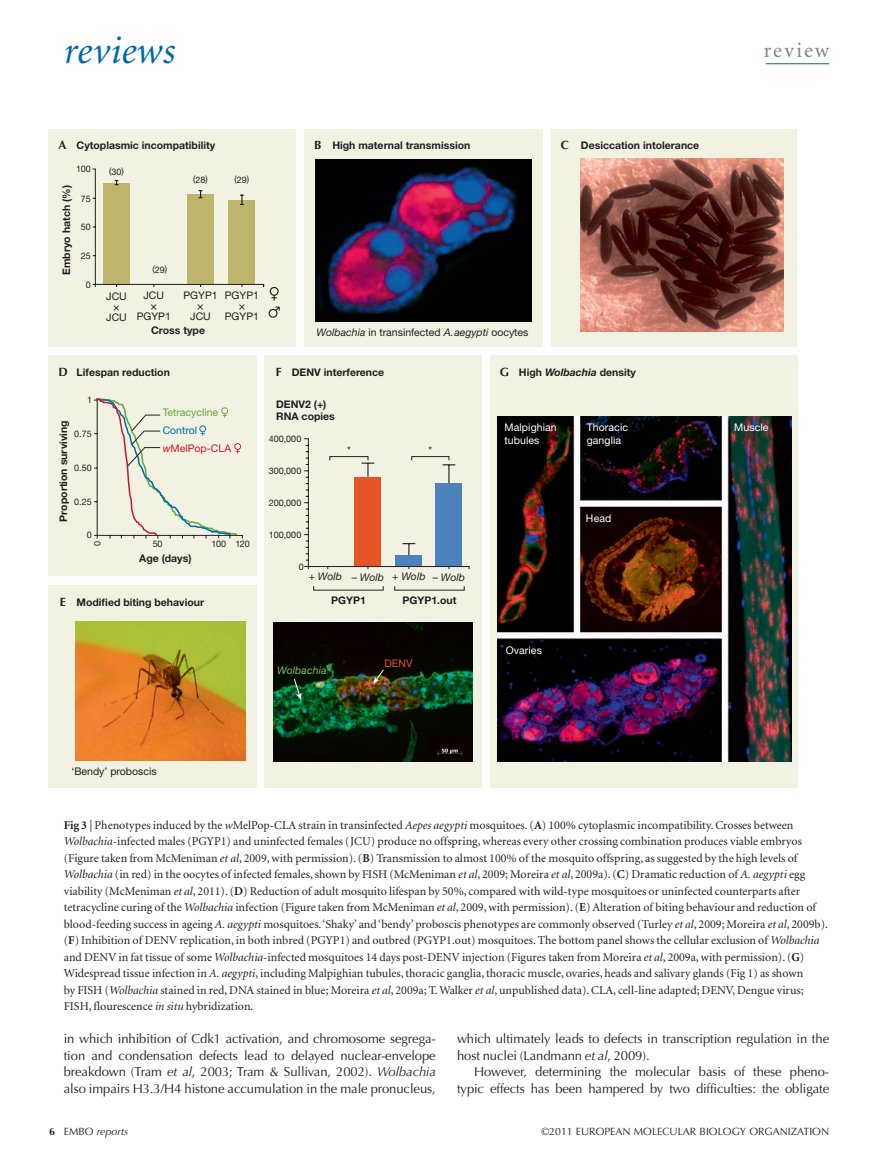
<style>
.page{position:relative;width:893px;height:1174px;background:#fff}
.page>*{position:absolute;margin:0;border:0;box-sizing:border-box;transform-origin:0 0}
.t1{font:italic 39px "Minion";letter-spacing:.01em;color:#0069ab}
.t2{font:21px "Minion";letter-spacing:.1em;color:#808285}
.Body_indent{font:13.05px/16.5px "Optima";letter-spacing:-.005em;color:#231f20;text-align:justify}
.Figure_caption{font:12px/16.5px "Minion";color:#231f20}
.t3{font:700 12px "Optima";color:#231f20}
.t4{font:12px "Helvetica Neue LT Std";color:#231f20}
.t5{font:700 10.5px/12.1px "Helvetica Neue LT Std";color:#231f20}
.t6{font:10.5px "Helvetica Neue LT Std";color:#231f20}
.t7{font:10.5px/12.8px "Helvetica Neue LT Std";letter-spacing:.01em;color:#fff}
.t8{font:10.5px "Optima";color:#231f20}
.t9{font:10.5px/18px "Helvetica Neue LT Std";color:#61a73a}
.t10{font:italic 10.5px "Helvetica Neue LT Std";color:#231f20}
.t11{font:italic 10.5px "Optima";color:#231f20}
.t12{font:italic 10.5px "Helvetica Neue LT Std";letter-spacing:.01em;color:#85b863}
.t13{font:10.5px "Helvetica Neue LT Std";color:#e55526}
.t14{font:9px "Helvetica Neue LT Std";color:#231f20}
.s1{color:#0069ab}
.s2{font-style:italic;color:#cd152c}
.s3{color:#cd152c}
.s4{font-style:italic}
.s5{font-style:normal}
.s6{font-weight:700}
.s7{font-weight:700;font-style:normal}
</style>
<div class="page">
<hr style="left:766px;top:63px;width:63px;height:1px;background:#0069ab">
<div style="left:490px;top:355px;width:307px;height:432px;background:#f2f2e3"></div>
<div style="left:265px;top:355px;width:217px;height:432px;background:#f2f2e3"></div>
<div style="left:551px;top:129px;width:246px;height:217px;background:#f2f2e3"></div>
<div style="left:305px;top:129px;width:238px;height:217px;background:#f2f2e3"></div>
<div style="left:49px;top:129px;width:247px;height:217px;background:#f2f2e3"></div>
<div style="left:49px;top:355px;width:208px;height:221px;background:#f2f2e3"></div>
<div style="left:49px;top:585px;width:208px;height:202px;background:#f2f2e3"></div>
<img style="left:274px;top:623px;width:199px;height:138px">
<img style="left:498px;top:417px;width:293px;height:344px">
<img style="left:316px;top:159px;width:215px;height:163px">
<img style="left:76px;top:621px;width:169px;height:140px">
<svg style="left:270px;top:287px;width:9px;height:13px"></svg>
<svg style="left:269px;top:306px;width:11px;height:12px"></svg>
<svg style="left:92px;top:168px;width:172px;height:120px"></svg>
<svg style="left:304px;top:438px;width:166px;height:132px"></svg>
<div style="left:330px;top:456px;width:38px;height:4px;border:1px solid #231f20"></div>
<div style="left:411px;top:456px;width:38px;height:4px;border:1px solid #231f20"></div>
<svg style="left:293px;top:678px;width:9px;height:21px"></svg>
<svg style="left:373px;top:669px;width:11px;height:14px"></svg>
<svg style="left:94px;top:398px;width:149px;height:141px"></svg>
<img style="left:581px;top:158px;width:202px;height:173px">
<h1 class="t1" style="left:64px;top:32px;width:113px">reviews</h1>
<h2 class="t2" style="left:764px;top:40px;width:67px">review</h2>
<p class="t3" style="left:58px;top:138px;width:10px">A</p>
<p class="t5" style="left:77px;top:139px;width:140px">Cytoplasmic incompatibility</p>
<p class="t14" style="left:76px;top:163px;width:16px">100</p>
<p class="t14" style="left:109px;top:166px;width:16px">(30)</p>
<p class="t14" style="left:193px;top:174px;width:16px">(28)</p>
<p class="t14" style="left:235px;top:174px;width:16px">(29)</p>
<p class="t5" style="left:60px;top:275px;width:91px;rotate:-90deg">Embryo hatch (%)</p>
<p class="t14" style="left:81px;top:193px;width:12px">75</p>
<p class="t14" style="left:81px;top:222px;width:12px">50</p>
<p class="t14" style="left:81px;top:251px;width:12px">25</p>
<p class="t14" style="left:86px;top:279px;width:7px">0</p>
<p class="t6" style="left:106px;top:290px;width:22px">JCU</p>
<p class="t4" style="left:113px;top:299px;width:9px">×</p>
<p class="t6" style="left:106px;top:311px;width:22px">JCU</p>
<p class="t14" style="left:152px;top:264px;width:16px">(29)</p>
<p class="t6" style="left:144px;top:289px;width:22px">JCU</p>
<p class="t4" style="left:150px;top:298px;width:9px">×</p>
<p class="t6" style="left:137px;top:310px;width:36px">PGYP1</p>
<p class="t6" style="left:183px;top:289px;width:36px">PGYP1</p>
<p class="t4" style="left:197px;top:298px;width:9px">×</p>
<p class="t6" style="left:190px;top:310px;width:22px">JCU</p>
<p class="t5" style="left:151px;top:323px;width:55px">Cross type</p>
<p class="t6" style="left:225px;top:289px;width:36px">PGYP1</p>
<p class="t4" style="left:238px;top:298px;width:9px">×</p>
<p class="t6" style="left:225px;top:310px;width:36px">PGYP1</p>
<p class="t3" style="left:58px;top:365px;width:11px">D</p>
<p class="t5" style="left:77px;top:366px;width:95px">Lifespan reduction</p>
<p class="t14" style="left:87px;top:394px;width:7px">1</p>
<p class="t5" style="left:57px;top:521px;width:103px;rotate:-90deg">Proportion surviving</p>
<p class="t14" style="left:74px;top:428px;width:19px">0.75</p>
<p class="t14" style="left:74px;top:462px;width:19px">0.50</p>
<p class="t14" style="left:74px;top:496px;width:19px">0.25</p>
<p class="t14" style="left:87px;top:530px;width:7px">0</p>
<p class="t9" style="left:163px;top:403px;width:70px">Tetracycline<br><span class="s1">Control </span><span class="s2">w</span><span class="s3">MelPop-CLA</span></p>
<p class="t14" style="left:92px;top:545px;width:7px;rotate:-90deg">0</p>
<p class="t14" style="left:153px;top:539px;width:11px">50</p>
<p class="t14" style="left:212px;top:538px;width:40px">100 120</p>
<p class="t5" style="left:139px;top:552px;width:54px">Age (days)</p>
<p class="t3" style="left:60px;top:595px;width:7px">E</p>
<p class="t5" style="left:77px;top:595px;width:129px">Modified biting behaviour</p>
<p class="t3" style="left:314px;top:138px;width:9px">B</p>
<p class="t3" style="left:561px;top:138px;width:10px">C</p>
<p class="t5" style="left:332px;top:139px;width:139px">High maternal transmission</p>
<p class="t5" style="left:581px;top:139px;width:120px">Desiccation intolerance</p>
<p class="t6" style="left:317px;top:326px;width:213px"><span class="s4">Wolbachia</span> in transinfected <span class="s4">A. aegypti</span> oocytes</p>
<p class="t3" style="left:276px;top:365px;width:7px">F</p>
<p class="t3" style="left:500px;top:365px;width:11px">G</p>
<p class="t5" style="left:292px;top:366px;width:94px">DENV interference</p>
<p class="t5" style="left:519px;top:366px;width:119px">High <span class="s4">Wolbachia</span> density</p>
<p class="t5" style="left:276px;top:398px;width:60px">DENV2 (+)<br>RNA copies</p>
<p class="t14" style="left:269px;top:433px;width:34px">400,000</p>
<p class="t14" style="left:269px;top:465px;width:34px">300,000</p>
<p class="t14" style="left:269px;top:497px;width:34px">200,000</p>
<p class="t14" style="left:269px;top:529px;width:34px">100,000</p>
<p class="t6" style="left:347px;top:444px;width:5px">*</p>
<p class="t6" style="left:428px;top:444px;width:5px">*</p>
<p class="t14" style="left:299px;top:561px;width:7px">0</p>
<p class="t10" style="left:309px;top:570px;width:158px"><span class="s5">+</span> Wolb <span class="s5">–</span> Wolb <span class="s5">+</span> Wolb <span class="s5">–</span> Wolb</p>
<p class="t5" style="left:331px;top:594px;width:36px">PGYP1</p>
<p class="t5" style="left:402px;top:594px;width:56px">PGYP1.out</p>
<p class="t7" style="left:504px;top:421px;width:54px">Malpighian tubules</p>
<p class="t7" style="left:587px;top:421px;width:43px">Thoracic ganglia</p>
<p class="t7" style="left:734px;top:421px;width:36px">Muscle</p>
<p class="t7" style="left:586px;top:511px;width:27px">Head</p>
<p class="t12" style="left:277px;top:664px;width:51px">Wolbachia</p>
<p class="t13" style="left:384px;top:657px;width:30px">DENV</p>
<p class="t7" style="left:506px;top:644px;width:38px">Ovaries</p>
<p class="t6" style="left:71px;top:765px;width:87px">‘Bendy’ proboscis</p>
<p class="Figure_caption" style="left:64px;top:817px;width:766px"><span class="s6">Fig 3</span> | Phenotypes induced by the <span class="s4">w</span>MelPop-CLA strain in transinfected <span class="s4">Aepes aegypti</span> mosquitoes. (<span class="s6">A</span>) 100% cytoplasmic incompatibility. Crosses between <span class="s4">Wolbachia</span>-infected males (PGYP1) and uninfected females (JCU) produce no offspring, whereas every other crossing combination produces viable embryos (Figure taken from McMeniman <span class="s4">et al</span>, 2009, with permission). (<span class="s6">B</span>) Transmission to almost 100% of the mosquito offspring, as suggested by the high levels of <span class="s4">Wolbachia</span> (in red) in the oocytes of infected females, shown by FISH (McMeniman <span class="s4">et al</span>, 2009; Moreira <span class="s4">et al</span>, 2009a). (<span class="s6">C</span>) Dramatic reduction of <span class="s4">A. aegypti</span> egg viability (McMeniman <span class="s4">et al</span>, 2011). (<span class="s6">D</span>) Reduction of adult mosquito lifespan by 50%, compared with wild-type mosquitoes or uninfected counterparts after tetracycline curing of the <span class="s4">Wolbachia</span> infection (Figure taken from McMeniman <span class="s4">et al</span>, 2009, with permission). (<span class="s6">E</span>) Alteration of biting behaviour and reduction of blood-feeding success in ageing <span class="s4">A. aegypti</span> mosquitoes. ‘Shaky’ and ‘bendy’ proboscis phenotypes are commonly observed (Turley <span class="s4">et al</span>, 2009; Moreira <span class="s4">et al</span>, 2009b). (<span class="s6">F</span>) Inhibition of DENV replication, in both inbred (PGYP1) and outbred (PGYP1.out) mosquitoes. The bottom panel shows the cellular exclusion of <span class="s4">Wolbachia </span>and DENV in fat tissue of some <span class="s4">Wolbachia</span>-infected mosquitoes 14 days post-DENV injection (Figures taken from Moreira <span class="s4">et al</span>, 2009a, with permission). (<span class="s6">G</span>)<br>Widespread tissue infection in <span class="s4">A. aegypti</span>, including Malpighian tubules, thoracic ganglia, thoracic muscle, ovaries, heads and salivary glands (Fig 1) as shown<br>by FISH (<span class="s4">Wolbachia</span> stained in red, DNA stained in blue; Moreira <span class="s4">et al</span>, 2009a; T. Walker <span class="s4">et al</span>, unpublished data). CLA, cell-line adapted; DENV, Dengue virus; FISH, flourescence <span class="s4">in situ</span> hybridization.</p>
<p class="Body_indent" style="left:64px;top:1031px;width:374px">in which inhibition of Cdk1 activation, and chromosome segrega&shy;tion and condensation defects lead to delayed nuclear-envelope breakdown (Tram <span class="s4">et al</span>, 2003; Tram &amp; Sullivan, 2002). <span class="s4">Wolbachia </span>also impairs H3.3/H4 histone accumulation in the male pronucleus,</p>
<p class="Body_indent" style="left:457px;top:1031px;width:374px">which ultimately leads to defects in transcription regulation in the host nuclei (Landmann <span class="s4">et al</span>, 2009).</p>
<p class="Body_indent" style="left:457px;top:1064px;width:374px;text-align:right">However, determining the molecular basis of these pheno&shy;typic effects has been hampered by two difficulties: the obligate</p>
<p class="t11" style="left:49px;top:1125px;width:80px"><span class="s7">6</span> <span class="s5">EMBO</span> reports</p>
<p class="t8" style="left:541px;top:1125px;width:289px">©2011 European Molecular Biology Organization</p>
</div>
